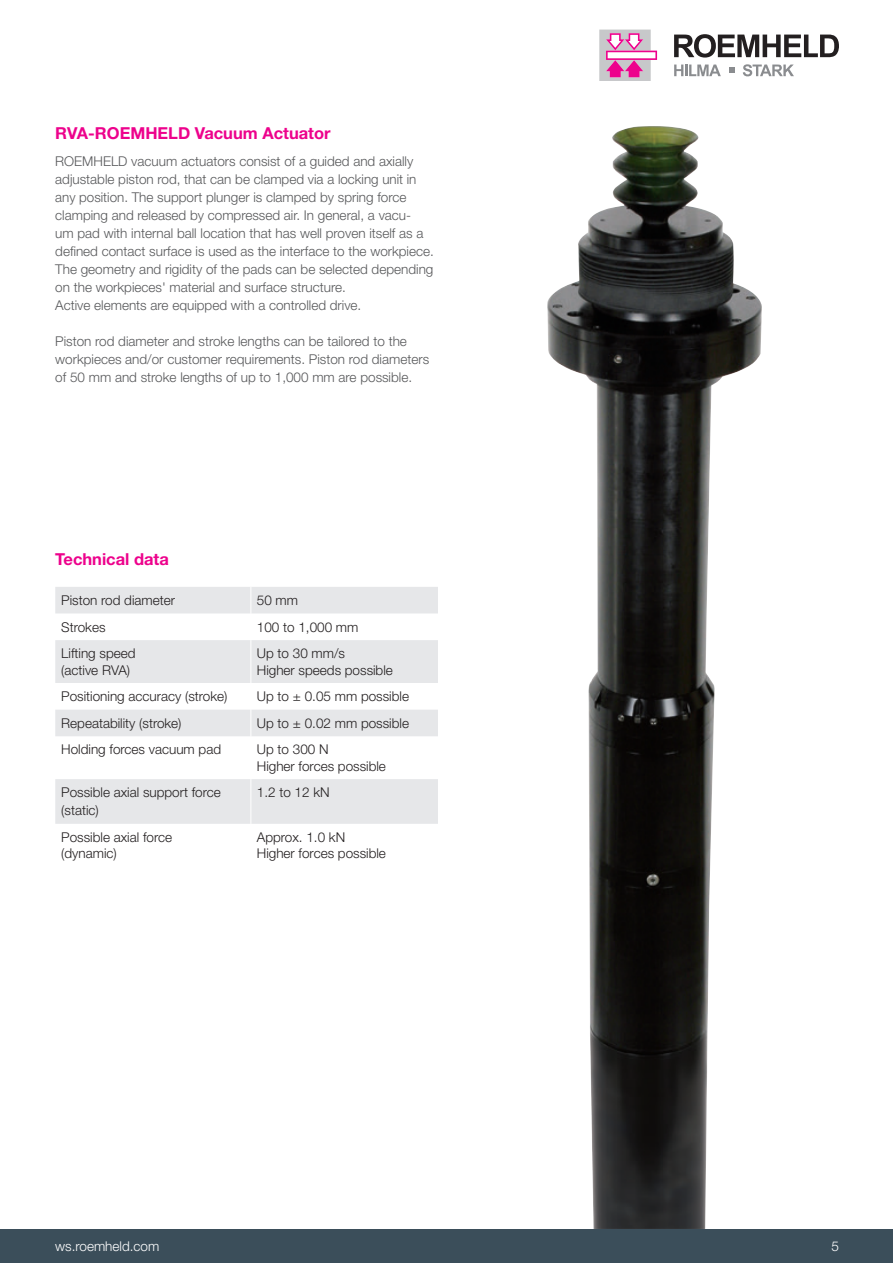
<style>
.page{position:relative;width:893px;height:1263px;background:#fff}
.page>*{position:absolute;margin:0;border:0;box-sizing:border-box;transform-origin:0 0}
.t1{font:700 16.5px "Helvetica Neue LT Pro";color:#ed028c}
.t2{font:300 13.5px/18px "Helvetica Neue LT Pro";color:#57585a}
.t3{font:300 13.5px/16.2px "Helvetica Neue LT Pro";color:#231f20}
.t4{font:300 13.5px "Helvetica Neue LT Pro";color:#fff}
.t5{font:300 13.5px "Helvetica Neue LT Pro";color:#fff}
</style>
<div class="page">
<img style="left:547px;top:126px;width:215px;height:1103px">
<div style="left:0;top:1229px;width:893px;height:34px;background:#3b4e5a"></div>
<svg style="left:674px;top:34px;width:165px;height:24px"></svg>
<svg style="left:674px;top:65px;width:47px;height:11px"></svg>
<svg style="left:743px;top:64px;width:51px;height:12px"></svg>
<svg style="left:729px;top:68px;width:5px;height:5px"></svg>
<svg style="left:599px;top:30px;width:58px;height:51px"></svg>
<svg style="left:55px;top:587px;width:383px;height:237px;fill:#e6e7e9"></svg>
<svg style="left:250px;top:587px;width:1px;height:53px"></svg>
<hr style="left:250px;top:640px;width:1px;height:43px;background:#fff">
<svg style="left:250px;top:683px;width:1px;height:53px"></svg>
<hr style="left:250px;top:736px;width:1px;height:43px;background:#fff">
<hr style="left:250px;top:779px;width:1px;height:45px;background:#fff">
<p class="t1" style="left:55px;top:123px;width:277px">RVA-ROEMHELD Vacuum Actuator</p>
<p class="t2" style="left:55px;top:152px;width:380px">ROEMHELD vacuum actuators consist of a guided and axially adjustable piston rod, that can be clamped via a locking unit in any position. The support plunger is clamped by spring force clamping and released by compressed air. In general, a vacu-<br>um pad with internal ball location that has well proven itself as a defined contact surface is used as the interface to the workpiece.<br>The geometry and rigidity of the pads can be selected depending on the workpieces' material and surface structure.<br>Active elements are equipped with a controlled drive.</p>
<p class="t2" style="left:55px;top:332px;width:375px">Piston rod diameter and stroke lengths can be tailored to the workpieces and/or customer requirements. Piston rod diameters of 50 mm and stroke lengths of up to 1,000 mm are possible.</p>
<p class="t1" style="left:55px;top:548px;width:115px">Technical data</p>
<p class="t3" style="left:61px;top:592px;width:115px">Piston rod diameter</p>
<p class="t3" style="left:257px;top:592px;width:43px">50 mm</p>
<p class="t3" style="left:61px;top:618px;width:46px">Strokes</p>
<p class="t3" style="left:257px;top:618px;width:103px">100 to 1,000 mm</p>
<p class="t3" style="left:61px;top:645px;width:76px">Lifting speed (active RVA)</p>
<p class="t3" style="left:257px;top:645px;width:138px">Up to 30 mm/s<br>Higher speeds possible</p>
<p class="t3" style="left:61px;top:688px;width:168px">Positioning accuracy (stroke)</p>
<p class="t3" style="left:257px;top:688px;width:154px">Up to ± 0.05 mm possible</p>
<p class="t3" style="left:61px;top:715px;width:122px">Repeatability (stroke)</p>
<p class="t3" style="left:257px;top:715px;width:154px">Up to ± 0.02 mm possible</p>
<p class="t3" style="left:61px;top:741px;width:161px">Holding forces vacuum pad</p>
<p class="t3" style="left:257px;top:741px;width:131px">Up to 300 N<br>Higher forces possible</p>
<p class="t3" style="left:61px;top:783px;width:161px;line-height:18px">Possible axial support force (static)</p>
<p class="t3" style="left:257px;top:784px;width:74px">1.2 to 12 kN</p>
<p class="t3" style="left:61px;top:829px;width:112px">Possible axial force (dynamic)</p>
<p class="t3" style="left:257px;top:829px;width:131px">Approx. 1.0 kN<br>Higher forces possible</p>
<p class="t4" style="left:55px;top:1238px;width:106px">ws.roemheld.com</p>
<p class="t5" style="left:831px;top:1237px;width:9px">5</p>
</div>
